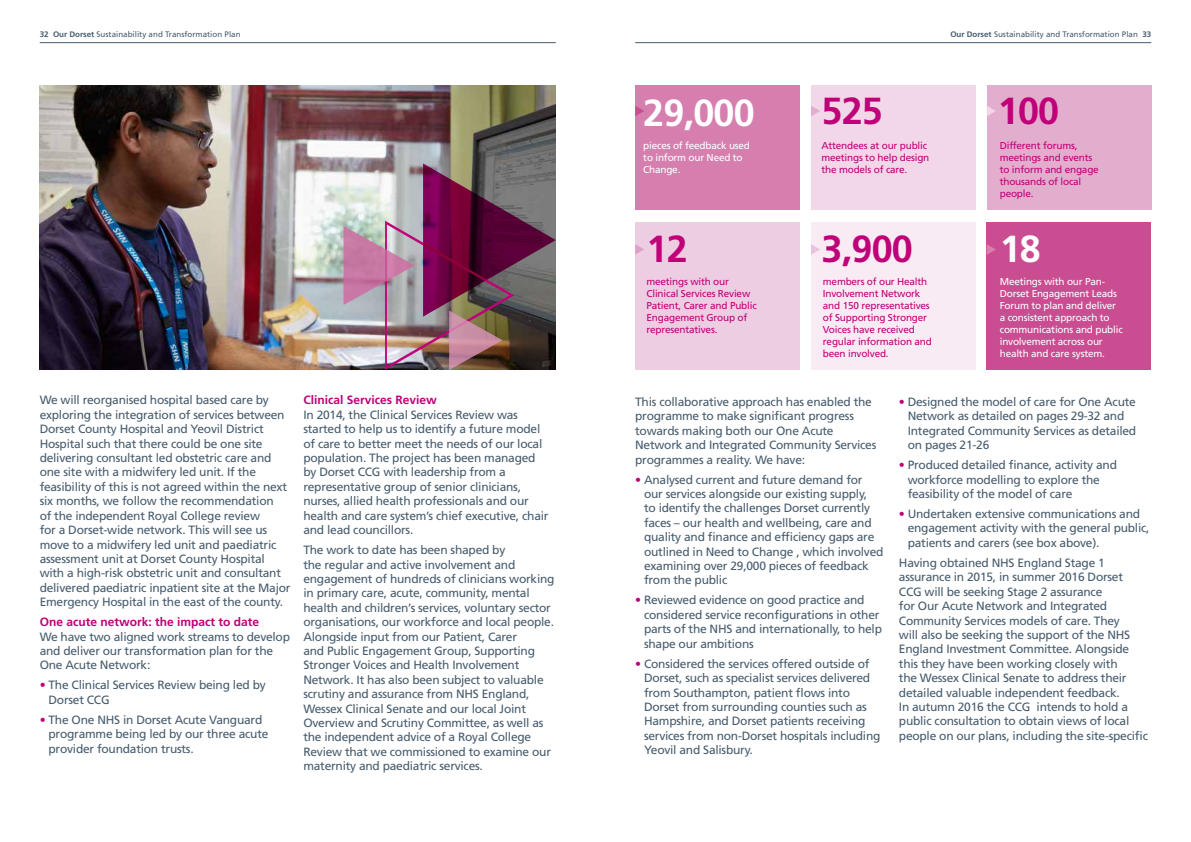
<style>
.page{position:relative;width:1191px;height:842px;background:#fff}
.page>*{position:absolute;margin:0;border:0;box-sizing:border-box;transform-origin:0 0}
.t1{font:700 37.7px "Frutiger LT Std";letter-spacing:-.02em;color:#bf0078}
.t2{font:700 37.7px "Frutiger LT Std";letter-spacing:-.02em;color:#fff}
.t3{font:12px/14.4px "Frutiger LT Std";letter-spacing:-.02em;color:#475c6d}
.t4{font:700 12px "Frutiger LT Std";color:#bf0078}
.t5{font:10px/12px "Frutiger LT Std";letter-spacing:-.02em;color:#bf0078}
.t6{font:10px/12px "Frutiger LT Std";letter-spacing:-.02em;color:#fff}
.t7{font:8px "Frutiger LT Std";color:#475c6d}
.s1{font-weight:700}
.s2{color:#bf0078}
</style>
<div class="page">
<hr style="left:40px;top:42px;width:516px;height:1px;background:#475c6d">
<hr style="left:635px;top:42px;width:516px;height:1px;background:#475c6d">
<img style="left:40px;top:85px;width:516px;height:285px">
<img style="left:343px;top:163px;width:213px;height:207px">
<div style="left:635px;top:85px;width:164px;height:125px;background:#d67faf"></div>
<div style="left:635px;top:222px;width:164px;height:148px;background:#edcde2"></div>
<div style="left:811px;top:222px;width:164px;height:148px;background:#f8ebf4"></div>
<div style="left:986px;top:222px;width:165px;height:148px;background:#ca4d91"></div>
<div style="left:811px;top:85px;width:164px;height:125px;background:#f1d7e8"></div>
<div style="left:986px;top:85px;width:165px;height:125px;background:#e3adcd"></div>
<svg style="left:635px;top:106px;width:9px;height:10px"></svg>
<svg style="left:635px;top:244px;width:9px;height:11px"></svg>
<svg style="left:811px;top:106px;width:9px;height:10px"></svg>
<svg style="left:811px;top:244px;width:9px;height:11px"></svg>
<svg style="left:986px;top:106px;width:9px;height:10px"></svg>
<svg style="left:986px;top:244px;width:10px;height:11px"></svg>
<p class="t7" style="left:40px;top:30px;width:202px"><span class="s1">32 Our Dorset</span> Sustainability and Transformation Plan</p>
<p class="t7" style="left:950px;top:30px;width:202px"><span class="s1">Our Dorset</span> Sustainability and Transformation Plan <span class="s1">33</span></p>
<p class="t3" style="left:40px;top:393px;width:252px">We will reorganised hospital based care by exploring the integration of services between Dorset County Hospital and Yeovil District Hospital such that there could be one site delivering consultant led obstetric care and one site with a midwifery led unit. If the feasibility of this is not agreed within the next six months, we follow the recommendation<br>of the independent Royal College review<br>for a Dorset-wide network. This will see us move to a midwifery led unit and paediatric assessment unit at Dorset County Hospital with a high-risk obstetric unit and consultant delivered paediatric inpatient site at the Major Emergency Hospital in the east of the county.</p>
<p class="t4" style="left:40px;top:615px;width:221px">One acute network: the impact to date</p>
<p class="t3" style="left:40px;top:629px;width:252px">We have two aligned work streams to develop and deliver our transformation plan for the<br>One Acute Network:</p>
<p class="t3" style="left:49px;top:678px;width:219px;text-indent:-9px"><span class="s2">•</span> The Clinical Services Review being led by<br>Dorset CCG</p>
<p class="t3" style="left:49px;top:713px;width:221px;text-indent:-9px"><span class="s2">•</span> The One NHS in Dorset Acute Vanguard programme being led by our three acute provider foundation trusts.</p>
<p class="t4" style="left:303px;top:393px;width:135px">Clinical Services Review</p>
<p class="t3" style="left:303px;top:408px;width:247px">In 2014, the Clinical Services Review was started to help us to identify a future model of care to better meet the needs of our local population. The project has been managed by Dorset CCG with leadership from a representative group of senior clinicians, nurses, allied health professionals and our health and care system’s chief executive, chair and lead councillors.</p>
<p class="t3" style="left:303px;top:543px;width:253px">The work to date has been shaped by<br>the regular and active involvement and engagement of hundreds of clinicians working in primary care, acute, community, mental health and children’s services, voluntary sector organisations, our workforce and local people.<br>Alongside input from our Patient, Carer<br>and Public Engagement Group, Supporting Stronger Voices and Health Involvement Network. It has also been subject to valuable scrutiny and assurance from NHS England, Wessex Clinical Senate and our local Joint Overview and Scrutiny Committee, as well as the independent advice of a Royal College Review that we commissioned to examine our maternity and paediatric services.</p>
<h1 class="t2" style="left:643px;top:90px;width:113px">29,000</h1>
<h1 class="t1" style="left:821px;top:88px;width:63px">525</h1>
<h1 class="t1" style="left:997px;top:88px;width:63px">100</h1>
<p class="t6" style="left:643px;top:140px;width:108px">pieces of feedback used to inform our Need to<br>Change.</p>
<p class="t5" style="left:821px;top:139px;width:109px">Attendees at our public meetings to help design the models of care.</p>
<p class="t5" style="left:999px;top:140px;width:100px">Different forums, meetings and events to inform and engage thousands of local people.</p>
<h1 class="t1" style="left:646px;top:227px;width:43px">12</h1>
<h1 class="t1" style="left:821px;top:227px;width:93px">3,900</h1>
<h1 class="t2" style="left:999px;top:227px;width:43px">18</h1>
<p class="t5" style="left:646px;top:275px;width:112px">meetings with our<br>Clinical Services Review<br>Patient, Carer and Public<br>Engagement Group of representatives.</p>
<p class="t5" style="left:823px;top:275px;width:110px">members of our Health<br>Involvement Network and 150 representatives of Supporting Stronger<br>Voices have received regular information and been involved.</p>
<p class="t6" style="left:999px;top:275px;width:124px">Meetings with our Pan-<br>Dorset Engagement Leads<br>Forum to plan and deliver a consistent approach to communications and public involvement across our health and care system.</p>
<p class="t3" style="left:635px;top:395px;width:243px">This collaborative approach has enabled the programme to make significant progress towards making both our One Acute Network and Integrated Community Services programmes a reality. We have:</p>
<p class="t3" style="left:644px;top:472px;width:241px;text-indent:-9px"><span class="s2">•</span> Analysed current and future demand for our services alongside our existing supply,<br>to identify the challenges Dorset currently faces – our health and wellbeing, care and quality and finance and efficiency gaps are outlined in Need to Change , which involved examining over 29,000 pieces of feedback from the public</p>
<p class="t3" style="left:644px;top:593px;width:239px;text-indent:-9px"><span class="s2">•</span> Reviewed evidence on good practice and considered service reconfigurations in other parts of the NHS and internationally, to help shape our ambitions</p>
<p class="t3" style="left:644px;top:656px;width:238px;text-indent:-9px"><span class="s2">•</span> Considered the services offered outside of Dorset, such as specialist services delivered from Southampton, patient flows into Dorset from surrounding counties such as Hampshire, and Dorset patients receiving services from non-Dorset hospitals including Yeovil and Salisbury.</p>
<p class="t3" style="left:907px;top:395px;width:230px;text-indent:-9px"><span class="s2">•</span> Designed the model of care for One Acute Network as detailed on pages 29-32 and Integrated Community Services as detailed on pages 21-26</p>
<p class="t3" style="left:907px;top:458px;width:211px;text-indent:-9px"><span class="s2">•</span> Produced detailed finance, activity and workforce modelling to explore the feasibility of the model of care</p>
<p class="t3" style="left:907px;top:507px;width:243px;text-indent:-9px"><span class="s2">•</span> Undertaken extensive communications and engagement activity with the general public, patients and carers (see box above).</p>
<p class="t3" style="left:899px;top:556px;width:250px">Having obtained NHS England Stage 1 assurance in 2015, in summer 2016 Dorset CCG will be seeking Stage 2 assurance<br>for Our Acute Network and Integrated Community Services models of care. They<br>will also be seeking the support of the NHS England Investment Committee. Alongside this they have been working closely with<br>the Wessex Clinical Senate to address their detailed valuable independent feedback.<br>In autumn 2016 the CCG intends to hold a public consultation to obtain views of local people on our plans, including the site-specific</p>
</div>
